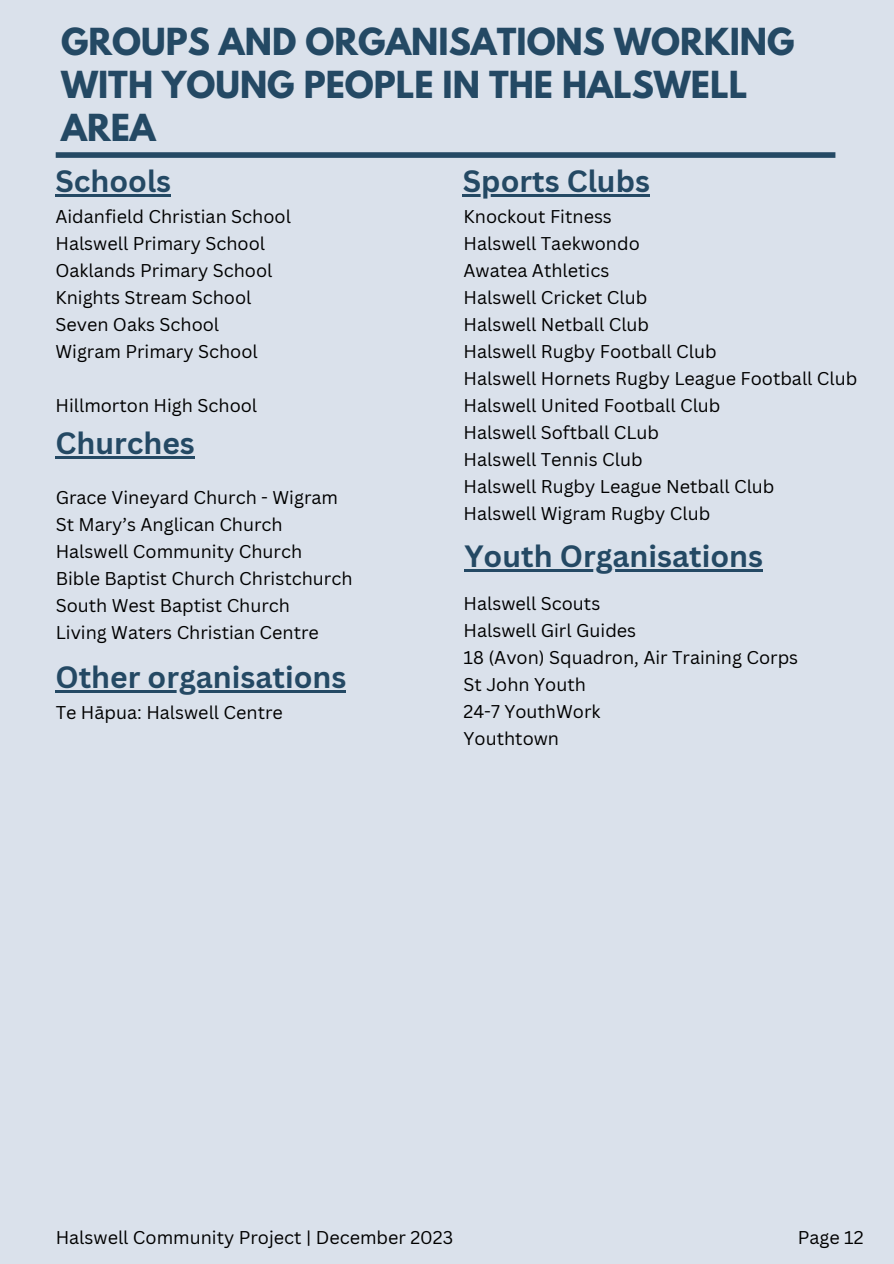
<style>
.page{position:relative;width:894px;height:1264px;background:#fff}
.page>*{position:absolute;margin:0;border:0;box-sizing:border-box;transform-origin:0 0}
.t1{font:700 33px/42.8px "League Spartan";color:#244964}
.t2{font:700 30px "Canva Sans";color:#244964}
.t3{font:18px/27px "Canva Sans";color:#000}
</style>
<div class="page">
<div style="left:0;top:0;width:893px;height:1263px;background:#dae1eb"></div>
<div style="left:56px;top:152px;width:779px;height:6px;background:#244964"></div>
<hr style="left:55px;top:194px;width:116px;height:3px;background:#244964">
<hr style="left:55px;top:456px;width:140px;height:2px;background:#244964">
<hr style="left:463px;top:194px;width:186px;height:3px;background:#244964">
<hr style="left:464px;top:569px;width:298px;height:3px;background:#244964">
<hr style="left:55px;top:690px;width:291px;height:2px;background:#244964">
<h1 class="t1" style="left:61px;top:25px;width:734px">GROUPS AND ORGANISATIONS WORKING<br>WITH YOUNG PEOPLE IN THE HALSWELL<br>AREA</h1>
<h2 class="t2" style="left:55px;top:160px;width:117px">Schools</h2>
<p class="t3" style="left:55px;top:203px;width:237px">Aidanfield Christian School<br>Halswell Primary School<br>Oaklands Primary School<br>Knights Stream School<br>Seven Oaks School<br>Wigram Primary School</p>
<p class="t3" style="left:55px;top:392px;width:203px">Hillmorton High School</p>
<h2 class="t2" style="left:55px;top:422px;width:141px">Churches</h2>
<p class="t3" style="left:56px;top:484px;width:298px">Grace Vineyard Church - Wigram<br>St Mary’s Anglican Church<br>Halswell Community Church<br>Bible Baptist Church Christchurch<br>South West Baptist Church<br>Living Waters Christian Centre</p>
<h2 class="t2" style="left:55px;top:656px;width:292px">Other organisations</h2>
<p class="t3" style="left:56px;top:699px;width:229px">Te Hāpua: Halswell Centre</p>
<h2 class="t2" style="left:463px;top:160px;width:188px">Sports Clubs</h2>
<p class="t3" style="left:463px;top:203px;width:395px">Knockout Fitness<br>Halswell Taekwondo<br>Awatea Athletics<br>Halswell Cricket Club<br>Halswell Netball Club<br>Halswell Rugby Football Club<br>Halswell Hornets Rugby League Football Club<br>Halswell United Football Club<br>Halswell Softball CLub<br>Halswell Tennis Club<br>Halswell Rugby League Netball Club<br>Halswell Wigram Rugby Club</p>
<h2 class="t2" style="left:464px;top:535px;width:300px">Youth Organisations</h2>
<p class="t3" style="left:463px;top:589px;width:336px">Halswell Scouts<br>Halswell Girl Guides<br>18 (Avon) Squadron, Air Training Corps<br>St John Youth<br>24-7 YouthWork<br>Youthtown</p>
<p class="t3" style="left:56px;top:1223px;width:399px">Halswell Community Project | December 2023</p>
<p class="t3" style="left:797px;top:1223px;width:67px">Page 12</p>
</div>
